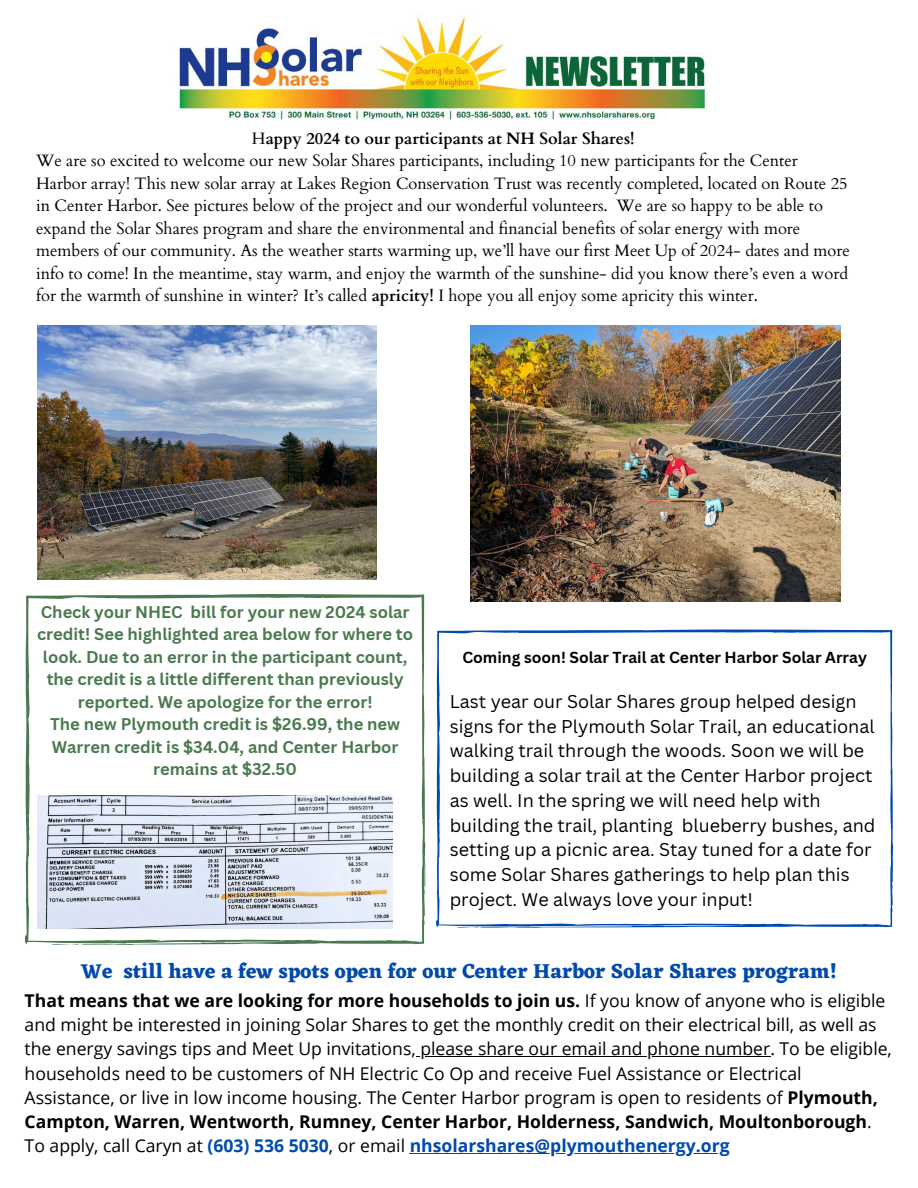
<style>
.page{position:relative;width:918px;height:1188px;background:#fff}
.page>*{position:absolute;margin:0;border:0;box-sizing:border-box;transform-origin:0 0}
.t1{font:700 20.7px "Eczar";color:#004aad}
.t2{font:18px/24.8px "Canva Sans";color:#000}
.t3{font:17.55px/24.3px "Open Sans";color:#000}
.t4{font:16.5px/22.5px "Cardo";color:#000}
.t5{font:700 16.5px/22.5px "Canva Sans";color:#4a794f;text-align:center}
.t6{font:700 15.6px "Canva Sans";color:#000}
.s1{font-weight:700}
.s2{font-weight:700;color:#004aad}
</style>
<div class="page">
<svg style="left:25px;top:594px;width:400px;height:351px"></svg>
<svg style="left:436px;top:630px;width:457px;height:298px"></svg>
<img style="left:38px;top:325px;width:339px;height:254px">
<img style="left:471px;top:325px;width:370px;height:277px">
<img style="left:38px;top:795px;width:354px;height:134px">
<img style="left:179px;top:16px;width:527px;height:104px">
<hr style="left:416px;top:1056px;width:354px;height:1px;background:#000">
<hr style="left:410px;top:1153px;width:320px;height:1px;background:#004aad">
<h1 class="t4" style="left:36px;top:127px;width:815px;text-indent:216px">H<span class="s1">appy 2024 to our participants at NH Solar Shares!<br></span>We are so excited to welcome our new Solar Shares participants, including 10 new participants for the Center Harbor array! This new solar array at Lakes Region Conservation Trust was recently completed, located on Route 25 in Center Harbor. See pictures below of the project and our wonderful volunteers. We are so happy to be able to expand the Solar Shares program and share the environmental and financial benefits of solar energy with more members of our community. As the weather starts warming up, we’ll have our first Meet Up of 2024- dates and more info to come! In the meantime, stay warm, and enjoy the warmth of the sunshine- did you know there’s even a word for the warmth of sunshine in winter? It’s called <span class="s1">apricity!</span> I hope you all enjoy some apricity this winter.</h1>
<h2 class="t5" style="left:37px;top:600px;width:378px">Check your NHEC bill for your new 2024 solar credit! See highlighted area below for where to look. Due to an error in the participant count, the credit is a little different than previously reported. We apologize for the error!<br>The new Plymouth credit is $26.99, the new Warren credit is $34.04, and Center Harbor remains at $32.50</h2>
<p class="t6" style="left:462px;top:646px;width:406px">Coming soon! Solar Trail at Center Harbor Solar Array</p>
<p class="t2" style="left:450px;top:689px;width:427px">Last year our Solar Shares group helped design signs for the Plymouth Solar Trail, an educational walking trail through the woods. Soon we will be building a solar trail at the Center Harbor project as well. In the spring we will need help with building the trail, planting blueberry bushes, and setting up a picnic area. Stay tuned for a date for some Solar Shares gatherings to help plan this project. We always love your input!</p>
<p class="t1" style="left:81px;top:959px;width:758px">We still have a few spots open for our Center Harbor Solar Shares program!</p>
<p class="t3" style="left:25px;top:988px;width:869px"><span class="s1">That means that we are looking for more households to join us.</span> If you know of anyone who is eligible and might be interested in joining Solar Shares to get the monthly credit on their electrical bill, as well as the energy savings tips and Meet Up invitations, please share our email and phone number. To be eligible,</p>
<p class="t3" style="left:25px;top:1061px;width:855px">households need to be customers of NH Electric Co Op and receive Fuel Assistance or Electrical Assistance, or live in low income housing. The Center Harbor program is open to residents of <span class="s1">Plymouth, Campton, Warren, Wentworth, Rumney, Center Harbor, Holderness, Sandwich, Moultonborough</span>.<br>To apply, call Caryn at <span class="s2">(603) 536 5030</span>, or email <span class="s2">nhsolarshares@plymouthenergy.org</span></p>
</div>
